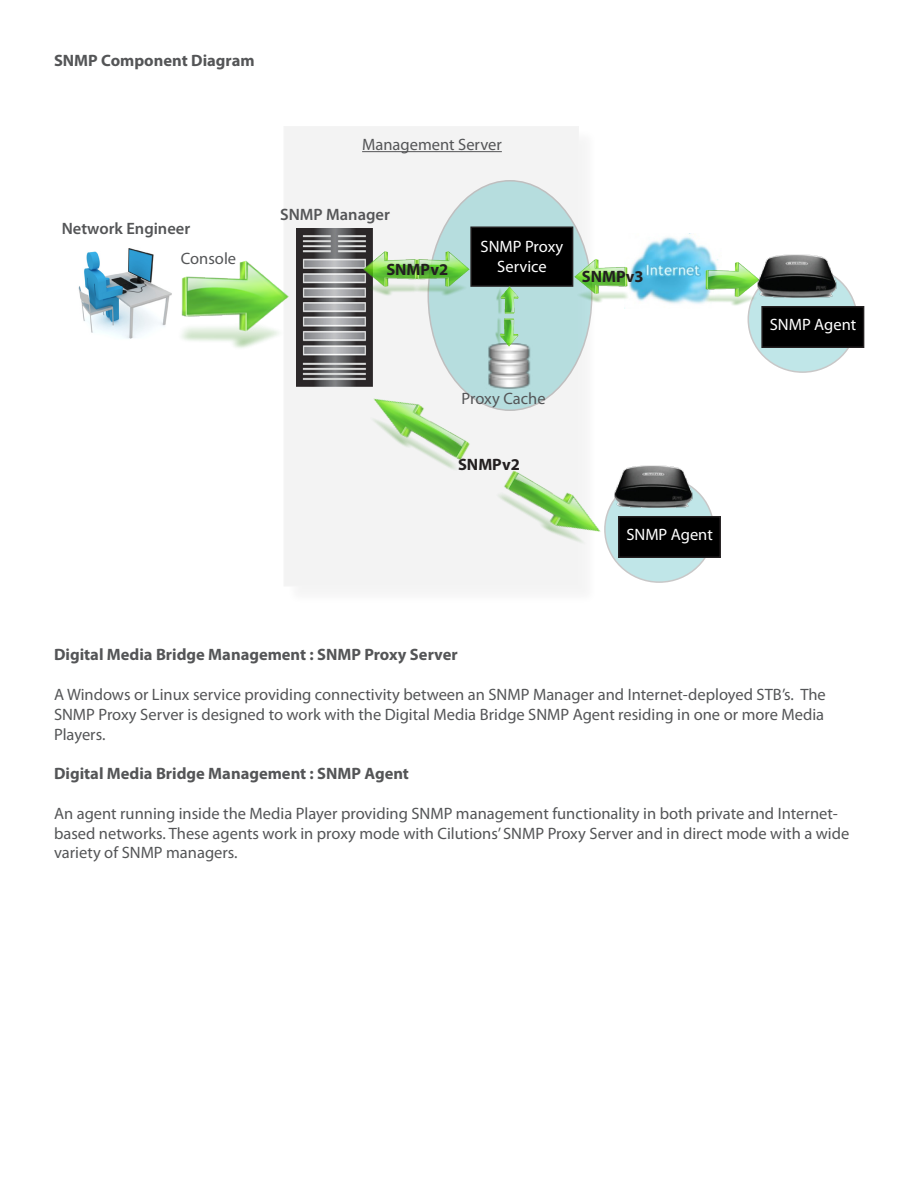
<style>
.page{position:relative;width:918px;height:1188px;background:#fff}
.page>*{position:absolute;margin:0;border:0;box-sizing:border-box;transform-origin:0 0}
.t1{font:16.5px/19.8px "Myriad Pro";color:#545557;text-align:justify}
.t2{font:700 16.5px "Myriad Pro";color:#545557}
.t3{font:16.5px "Myriad Pro";color:#fff}
.t4{font:600 16.5px "Myriad Pro";color:#545557}
.t5{font:700 16.5px "Myriad Pro";color:#231f20}
</style>
<div class="page">
<div style="left:286px;top:128px;width:314px;height:480px;background:#f8f8f8"></div>
<div style="left:284px;top:127px;width:294px;height:459px;background:#f3f3f3"></div>
<hr style="left:362px;top:151px;width:140px;height:1px;background:#545557">
<img style="left:78px;top:248px;width:94px;height:91px">
<img style="left:296px;top:228px;width:77px;height:159px">
<img style="left:181px;top:261px;width:108px;height:87px">
<div style="left:428px;top:181px;width:164px;height:229px;background:#b6ddde;border-radius:50%"></div>
<img style="left:488px;top:344px;width:43px;height:45px">
<div style="left:471px;top:227px;width:102px;height:59px;background:#000"></div>
<div style="left:470px;top:226px;width:103px;height:61px;border:2px solid #231f20"></div>
<img style="left:419px;top:242px;width:53px;height:57px">
<img style="left:362px;top:242px;width:57px;height:57px">
<img style="left:624px;top:233px;width:86px;height:76px">
<img style="left:572px;top:249px;width:58px;height:58px">
<img style="left:704px;top:252px;width:51px;height:58px">
<div style="left:748px;top:267px;width:109px;height:105px;background:#c0e6e8;border-radius:50%"></div>
<img style="left:755px;top:254px;width:89px;height:44px">
<div style="left:762px;top:307px;width:102px;height:40px;background:#000"></div>
<div style="left:761px;top:306px;width:103px;height:42px;border:2px solid #231f20"></div>
<div style="left:605px;top:477px;width:109px;height:105px;background:#c0e6e8;border-radius:50%"></div>
<img style="left:618px;top:465px;width:83px;height:43px">
<div style="left:619px;top:517px;width:101px;height:40px;background:#000"></div>
<div style="left:618px;top:516px;width:103px;height:42px;border:2px solid #231f20"></div>
<img style="left:499px;top:470px;width:119px;height:90px">
<img style="left:353px;top:373px;width:129px;height:96px">
<img style="left:494px;top:286px;width:30px;height:28px">
<img style="left:494px;top:318px;width:29px;height:29px">
<p class="t2" style="left:54px;top:50px;width:202px">SNMP Component Diagram</p>
<p class="t4" style="left:62px;top:218px;width:130px">Network Engineer</p>
<p class="t1" style="left:181px;top:249px;width:57px">Console</p>
<p class="t1" style="left:362px;top:134px;width:141px">Management Server</p>
<p class="t4" style="left:280px;top:204px;width:111px">SNMP Manager</p>
<p class="t3" style="left:481px;top:237px;width:84px">SN MP Proxy</p>
<p class="t5" style="left:386px;top:259px;width:63px">SNMPv2</p>
<p class="t3" style="left:497px;top:256px;width:51px">Service</p>
<p class="t5" style="left:582px;top:266px;width:63px">SNMPv3</p>
<p class="t1" style="left:462px;top:388px;width:85px">Proxy Cache</p>
<p class="t5" style="left:458px;top:454px;width:63px">SNMPv2</p>
<p class="t3" style="left:626px;top:525px;width:88px">SNMP Agent</p>
<p class="t3" style="left:770px;top:315px;width:88px">SNMP Agent</p>
<p class="t2" style="left:54px;top:644px;width:405px">Digital Media Bridge Management : SNMP Proxy Server</p>
<p class="t1" style="left:54px;top:684px;width:773px">A Windows or Linux service providing connectivity between an SN MP Manager and I nternet-deployed STB’s. The SN MP Proxy Server is designed to work with the Digital Media Bridge SN MP Agent residing in one or more Media Players.</p>
<p class="t2" style="left:54px;top:763px;width:356px">Digital Media Bridge Management : SNMP Agent</p>
<p class="t1" style="left:54px;top:803px;width:797px;text-align:left">An agent running inside the Media Player providing SNMP management functionality in both private and I nternet&shy;based networks. These agents work in proxy mode with Cilutions’ SN MP Proxy Server and in direct mode with a wide variety of SN MP managers.</p>
</div>
